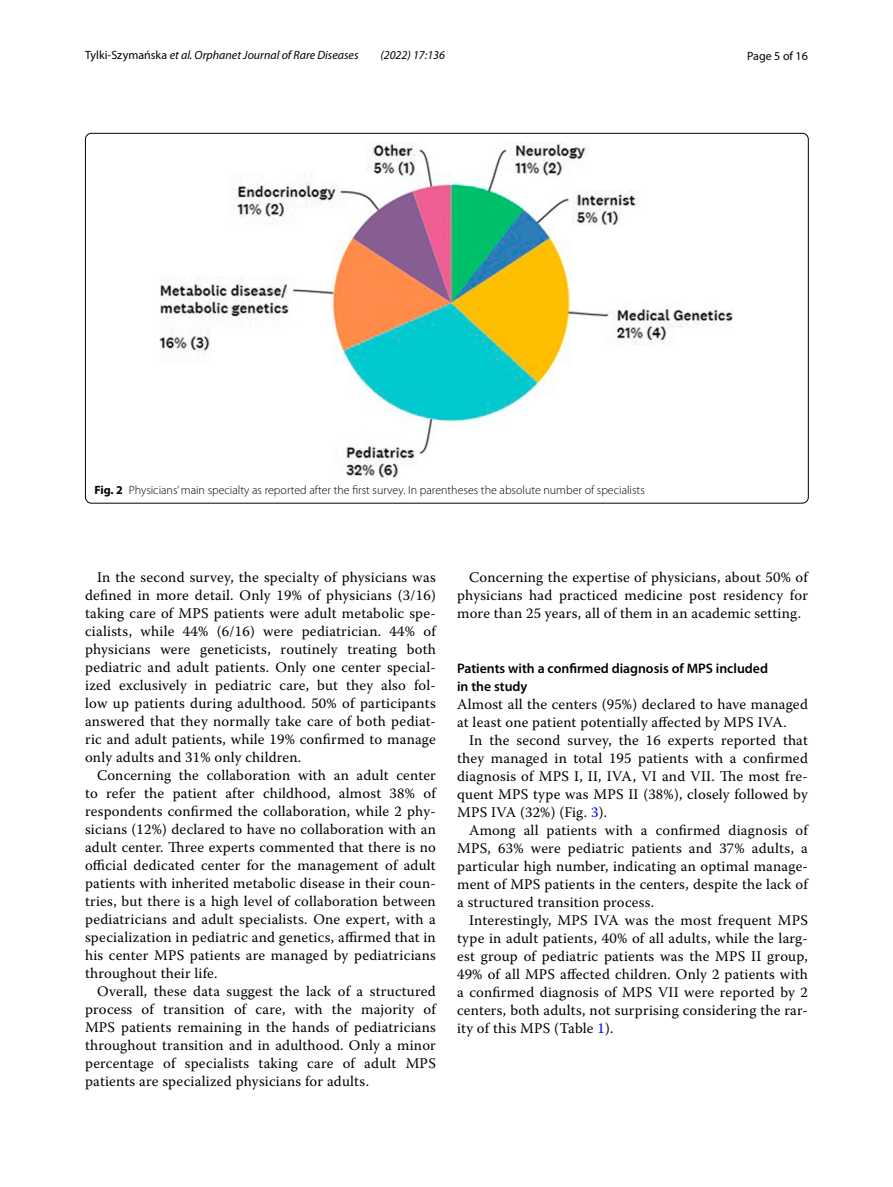
<style>
.page{position:relative;width:893px;height:1187px;background:#fff}
.page>*{position:absolute;margin:0;border:0;box-sizing:border-box;transform-origin:0 0}
.t1{font:14.7px/18px "Warnock Pro";letter-spacing:.015em;color:#000;text-align:justify}
.t2{font:600 13.8px/18px "Myriad Pro";color:#000}
.t3{font:300 12px "Myriad Pro";color:#000}
.t4{font:italic 12px "Myriad Pro";color:#000}
.t5{font:12px "Myriad Pro";color:#000}
.s1{font-style:normal}
.s2{font-weight:700}
.s3{color:#00f}
</style>
<div class="page">
<img style="left:160px;top:142px;width:573px;height:336px">
<p class="t4" style="left:85px;top:48px;width:275px"><span class="s1">Tylki‑Szymańska</span> et al. Orphanet Journal of Rare Diseases</p>
<p class="t4" style="left:380px;top:48px;width:66px">(2022) 17:136</p>
<p class="t5" style="left:747px;top:48px;width:62px">Page 5 of 16</p>
<p class="t3" style="left:94px;top:483px;width:552px"><span class="s2">Fig. 2</span> Physicians’ main specialty as reported after the first survey. In parentheses the absolute number of specialists</p>
<p class="t1" style="left:85px;top:568px;width:352px;text-indent:12px">In the second survey, the specialty of physicians was defined in more detail. Only 19% of physicians (3/16) taking care of MPS patients were adult metabolic spe&shy;cialists, while 44% (6/16) were pediatrician. 44% of physicians were geneticists, routinely treating both pediatric and adult patients. Only one center special&shy;ized exclusively in pediatric care, but they also fol&shy;low up patients during adulthood. 50% of participants answered that they normally take care of both pediat&shy;ric and adult patients, while 19% confirmed to manage only adults and 31% only children.</p>
<p class="t1" style="left:85px;top:766px;width:352px;text-indent:12px">Concerning the collaboration with an adult center to refer the patient after childhood, almost 38% of respondents confirmed the collaboration, while 2 phy&shy;sicians (12%) declared to have no collaboration with an adult center. Three experts commented that there is no official dedicated center for the management of adult patients with inherited metabolic disease in their coun&shy;tries, but there is a high level of collaboration between pediatricians and adult specialists. One expert, with a specialization in pediatric and genetics, affirmed that in his center MPS patients are managed by pediatricians throughout their life.</p>
<p class="t1" style="left:85px;top:982px;width:352px;text-indent:12px">Overall, these data suggest the lack of a structured process of transition of care, with the majority of MPS patients remaining in the hands of pediatricians throughout transition and in adulthood. Only a minor percentage of specialists taking care of adult MPS patients are specialized physicians for adults.</p>
<p class="t1" style="left:457px;top:568px;width:352px;text-indent:12px">Concerning the expertise of physicians, about 50% of physicians had practiced medicine post residency for more than 25 years, all of them in an academic setting.</p>
<p class="t2" style="left:457px;top:659px;width:312px">Patients with a confirmed diagnosis of MPS included in the study</p>
<p class="t1" style="left:457px;top:695px;width:352px">Almost all the centers (95%) declared to have managed at least one patient potentially affected by MPS IVA.</p>
<p class="t1" style="left:457px;top:730px;width:352px;text-indent:12px">In the second survey, the 16 experts reported that they managed in total 195 patients with a confirmed diagnosis of MPS I, II, IVA, VI and VII. The most fre&shy;quent MPS type was MPS II (38%), closely followed by MPS IVA (32%) (Fig. <span class="s3">3</span>).</p>
<p class="t1" style="left:457px;top:820px;width:352px;text-indent:12px">Among all patients with a confirmed diagnosis of MPS, 63% were pediatric patients and 37% adults, a particular high number, indicating an optimal manage&shy;ment of MPS patients in the centers, despite the lack of a structured transition process.</p>
<p class="t1" style="left:457px;top:910px;width:352px;text-indent:12px">Interestingly, MPS IVA was the most frequent MPS type in adult patients, 40% of all adults, while the larg&shy;est group of pediatric patients was the MPS II group, 49% of all MPS affected children. Only 2 patients with a confirmed diagnosis of MPS VII were reported by 2 centers, both adults, not surprising considering the rar&shy;ity of this MPS (Table <span class="s3">1</span>).</p>
</div>
